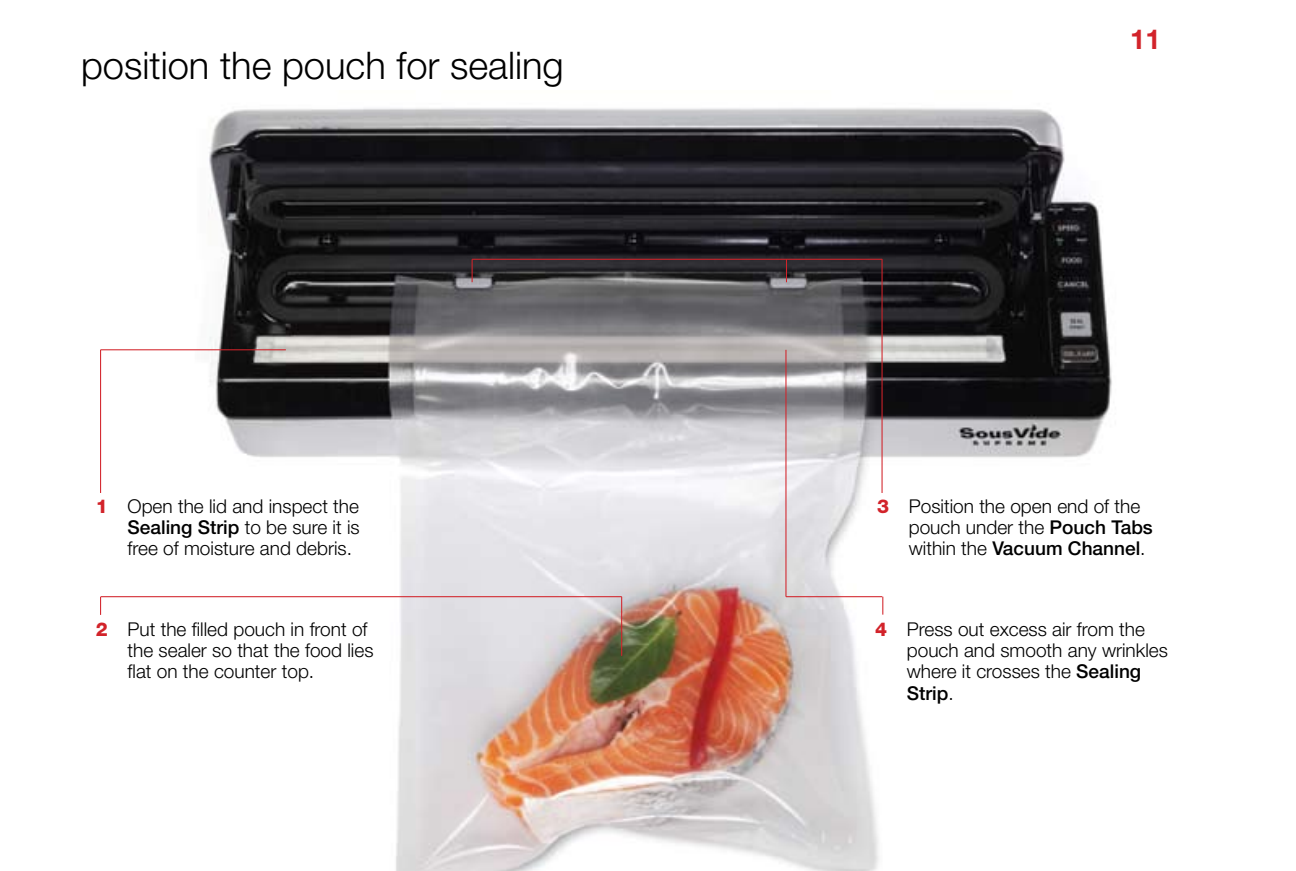
<style>
.page{position:relative;width:1296px;height:871px;background:#fff}
.page>*{position:absolute;margin:0;border:0;box-sizing:border-box;transform-origin:0 0}
.t1{font:300 38.02px "Helvetica Neue";color:#000}
.t2{font:700 27.45px "Helvetica Neue";color:#d2232a}
.t3{font:300 19.12px/21.2px "Helvetica Neue";color:#000}
.s1{font-family:"Helvetica Neue LT Std";font-weight:800;color:#d2232a}
.s2{font-weight:500}
</style>
<div class="page">
<img style="left:183px;top:108px;width:929px;height:763px">
<hr style="left:100px;top:350px;width:1px;height:143px;background:#d2232a">
<hr style="left:101px;top:349px;width:185px;height:1px;background:#d2232a">
<svg style="left:100px;top:597px;width:1px;height:18px"></svg>
<hr style="left:101px;top:596px;width:521px;height:1px;background:#d2232a">
<hr style="left:621px;top:597px;width:1px;height:59px;background:#d2232a">
<hr style="left:882px;top:259px;width:1px;height:234px;background:#d2232a">
<hr style="left:472px;top:259px;width:410px;height:1px;background:#d2232a">
<svg style="left:472px;top:259px;width:1px;height:23px"></svg>
<svg style="left:786px;top:260px;width:1px;height:22px"></svg>
<svg style="left:882px;top:597px;width:1px;height:17px"></svg>
<hr style="left:786px;top:596px;width:96px;height:1px;background:#d2232a">
<hr style="left:785px;top:350px;width:1px;height:247px;background:#d2232a">
<h1 class="t1" style="left:81px;top:42px;width:484px">position the pouch for sealing</h1>
<p class="t3" style="left:128px;top:495px;width:234px;text-align:justify;text-indent:-32px"><span class="s1">1</span> Open the lid and inspect the <span class="s2">Sealing Strip</span> to be sure it is free of moisture and debris.</p>
<h2 class="t2" style="left:1130px;top:23px;width:32px">11</h2>
<p class="t3" style="left:909px;top:495px;width:246px;text-indent:-32px"><span class="s1">3</span> Position the open end of the pouch under the <span class="s2">Pouch Tabs </span>within the <span class="s2">Vacuum Channel</span>.</p>
<p class="t3" style="left:128px;top:618px;width:247px;text-indent:-32px"><span class="s1">2</span> Put the filled pouch in front of the sealer so that the food lies flat on the counter top.</p>
<p class="t3" style="left:907px;top:618px;width:263px;text-indent:-32px"><span class="s1">4</span> Press out excess air from the pouch and smooth any wrinkles where it crosses the <span class="s2">Sealing<br>Strip</span>.</p>
</div>
